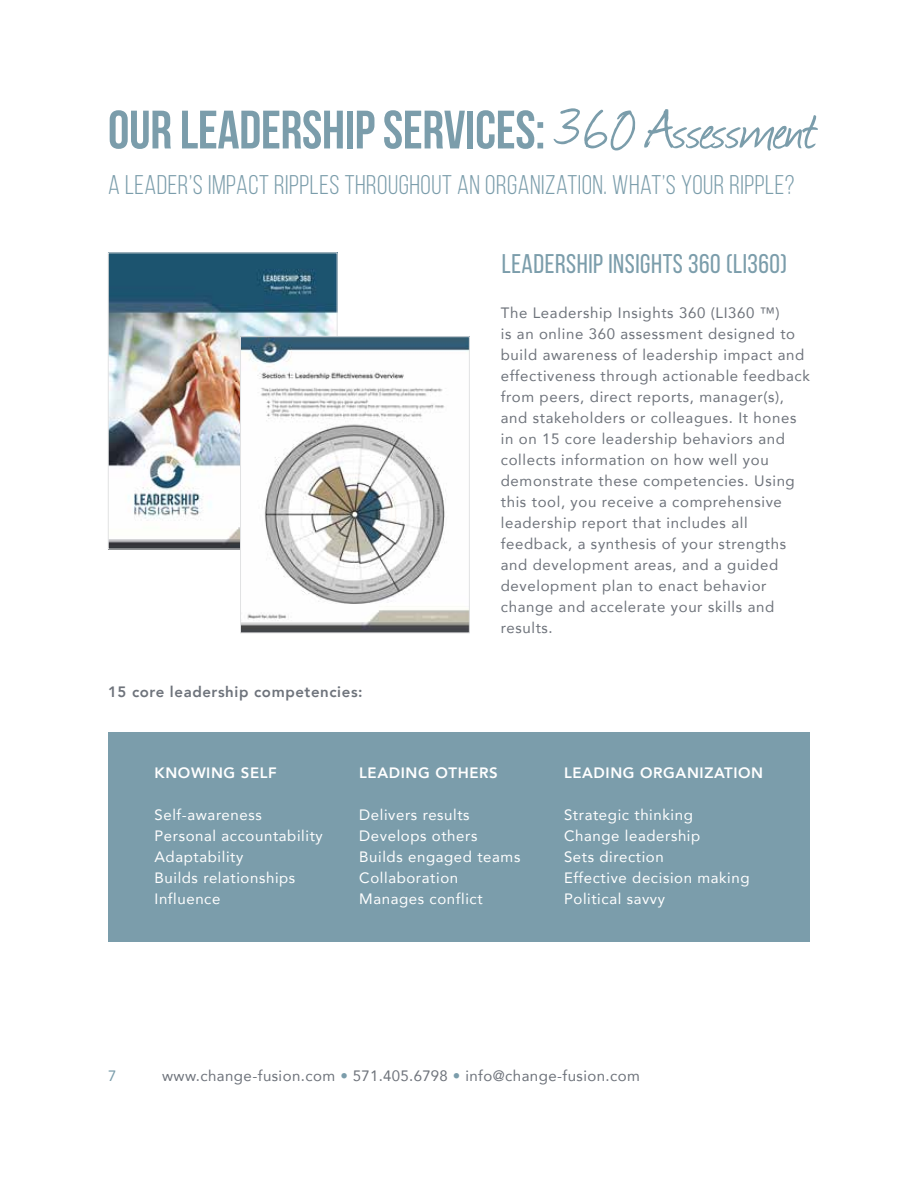
<style>
.page{position:relative;width:918px;height:1188px;background:#fff}
.page>*{position:absolute;margin:0;border:0;box-sizing:border-box;transform-origin:0 0}
.t1{font:700 54px "Bebas Neue";letter-spacing:-.005em;color:#7b9dab}
.t2{font:27px "Bebas Neue";letter-spacing:.02em;color:#7b9dab}
.t3{font:27px "Bebas Neue";letter-spacing:.02em;color:#7b9dab}
.t4{font:15px/21px "Avenir";letter-spacing:.04em;color:#6e737b}
.t5{font:15px/21px "Avenir";letter-spacing:.04em;color:#fff}
.t6{font:800 15px "Avenir";letter-spacing:.04em;color:#fff}
.t7{font:800 15px "Avenir";letter-spacing:.04em;color:#6e737b}
.t8{font:15px "Avenir";color:#7b9dab}
.s1{font-family:"Journal";font-weight:400;font-size:66px}
.s2{color:#7b9dab}
</style>
<div class="page">
<img style="left:110px;top:255px;width:225px;height:292px">
<div style="left:108px;top:253px;width:229px;height:296px;border:1px solid #e1e2e3"></div>
<img style="left:242px;top:338px;width:226px;height:293px">
<div style="left:240px;top:336px;width:230px;height:297px;border:1px solid #e1e2e3"></div>
<div style="left:108px;top:732px;width:702px;height:210px;background:#7b9dab"></div>
<h1 class="t1" style="left:108px;top:100px;width:711px">OUR LEADERSHIP SERVICES: <span class="s1">360 Assessment</span></h1>
<h2 class="t2" style="left:108px;top:170px;width:688px">A LEADER’S IMPACT RIPPLES THROUGHOUT AN ORGANIZATION. WHAT’S YOUR RIPPLE?</h2>
<h2 class="t3" style="left:502px;top:249px;width:287px">LEADERSHIP INSIGHTS 360 (LI360)</h2>
<p class="t7" style="left:108px;top:681px;width:256px">15 CORE LEADERSHIP COMPETENCIES:</p>
<p class="t4" style="left:501px;top:302px;width:311px">The Leadership Insights 360 (LI360 ™)<br>is an online 360 assessment designed to build awareness of leadership impact and effectiveness through actionable feedback from peers, direct reports, manager(s), and stakeholders or colleagues. It hones in on 15 core leadership behaviors and collects information on how well you demonstrate these competencies. Using this tool, you receive a comprehensive leadership report that includes all feedback, a synthesis of your strengths and development areas, and a guided development plan to enact behavior change and accelerate your skills and results.</p>
<p class="t6" style="left:154px;top:761px;width:124px">KNOWING SELF</p>
<p class="t5" style="left:154px;top:804px;width:170px">Self-awareness<br>Personal accountability<br>Adaptability<br>Builds relationships<br>Influence</p>
<p class="t6" style="left:359px;top:761px;width:138px">LEADING OTHERS</p>
<p class="t5" style="left:359px;top:804px;width:163px">Delivers results<br>Develops others<br>Builds engaged teams<br>Collaboration<br>Manages conflict</p>
<p class="t6" style="left:564px;top:761px;width:201px">LEADING ORGANIZATION</p>
<p class="t5" style="left:564px;top:804px;width:187px">Strategic thinking<br>Change leadership<br>Sets direction<br>Effective decision making<br>Political savvy</p>
<p class="t8" style="left:108px;top:1063px;width:10px">7</p>
<p class="t4" style="left:162px;top:1065px;width:480px">www.change-fusion.com <span class="s2">•</span> 571.405.6798 <span class="s2">•</span> info@change-fusion.com</p>
</div>
